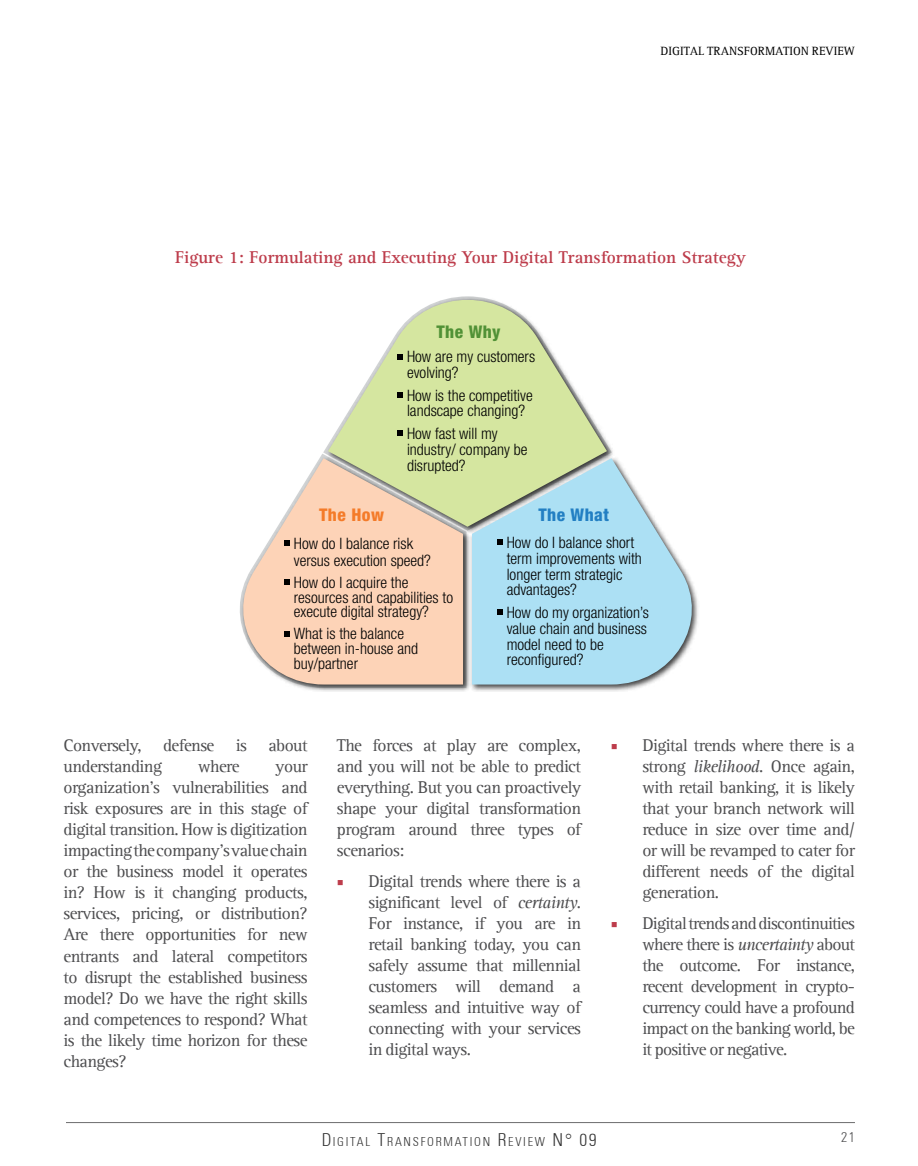
<style>
.page{position:relative;width:918px;height:1166px;background:#fff}
.page>*{position:absolute;margin:0;border:0;box-sizing:border-box;transform-origin:0 0}
.t1{font:17.5px/21px "Agfa Rotis Serif";letter-spacing:-.03em;color:#4d4d4f;text-align:justify}
.t2{font:700 17.5px "Agfa Rotis Serif";color:#bd3c4b}
.t3{font:800 condensed 17.5px "Helvetica Neue";letter-spacing:.025em;color:#227fc3}
.t4{font:800 condensed 17.5px "Helvetica Neue";letter-spacing:.025em;color:#f47b29}
.t5{font:800 condensed 17.5px "Helvetica Neue";letter-spacing:.025em;color:#519136}
.t6{font:300 condensed 15.75px/15.8px "Helvetica Neue LT Std";color:#000}
.t7{font:300 condensed 14px "Univers";color:#4d4d4f}
.t8{font:300 condensed 12.25px "Univers";letter-spacing:.145em;color:#000}
.t9{font:12.25px "Agfa Rotis Serif";color:#000}
.s1{font-family:"Minion Pro";color:#bd3c4b}
.s2{font-style:italic}
.s3{font-size:17.5px}
</style>
<div class="page">
<hr style="left:66px;top:1122px;width:789px;height:1px;background:#0a0a0b">
<img style="left:292px;top:454px;width:175px;height:237px">
<svg style="left:240px;top:458px;width:223px;height:226px;fill:#fdd3b7"></svg>
<img style="left:323px;top:441px;width:290px;height:96px">
<svg style="left:328px;top:296px;width:279px;height:231px;fill:#d5e6a0"></svg>
<img style="left:467px;top:453px;width:181px;height:238px">
<svg style="left:472px;top:458px;width:226px;height:226px;background:#b9e0ea"></svg>
<svg style="left:398px;top:354px;width:5px;height:5px"></svg>
<svg style="left:398px;top:392px;width:5px;height:6px"></svg>
<svg style="left:398px;top:431px;width:5px;height:5px"></svg>
<svg style="left:498px;top:539px;width:5px;height:6px"></svg>
<svg style="left:498px;top:609px;width:5px;height:6px"></svg>
<svg style="left:285px;top:541px;width:5px;height:5px"></svg>
<svg style="left:285px;top:579px;width:5px;height:6px"></svg>
<svg style="left:285px;top:631px;width:5px;height:6px"></svg>
<p class="t9" style="left:660px;top:44px;width:196px">DIGITAL TRANSFORMATION REVIEW</p>
<p class="t2" style="left:175px;top:246px;width:572px">Figure 1: Formulating and Executing Your Digital Transformation Strategy</p>
<p class="t5" style="left:436px;top:320px;width:66px">The Why</p>
<p class="t6" style="left:407px;top:349px;width:130px">How are my customers evolving?</p>
<p class="t6" style="left:407px;top:387px;width:127px">How is the competitive landscape changing?</p>
<p class="t6" style="left:407px;top:426px;width:122px">How fast will my industry/ company be disrupted?</p>
<p class="t4" style="left:319px;top:503px;width:66px">The How</p>
<p class="t3" style="left:538px;top:503px;width:72px">The What</p>
<p class="t6" style="left:294px;top:535px;width:139px;line-height:16.6px">How do I balance risk versus execution speed?</p>
<p class="t6" style="left:294px;top:574px;width:161px;line-height:14.9px">How do I acquire the resources and capabilities to execute digital strategy?</p>
<p class="t6" style="left:294px;top:626px;width:126px;line-height:14.9px">What is the balance between in-house and buy/partner</p>
<p class="t6" style="left:507px;top:534px;width:137px">How do I balance short term improvements with longer term strategic advantages?</p>
<p class="t6" style="left:507px;top:604px;width:144px">How do my organization’s value chain and business model need to be reconfigured?</p>
<p class="t1" style="left:63px;top:735px;width:246px">Conversely, defense is about understanding</p>
<p class="t1" style="left:198px;top:756px;width:43px">where</p>
<p class="t1" style="left:63px;top:756px;width:246px;text-indent:212px">your organization’s vulnerabilities and risk exposures are in this stage of digital transition. How is digitization impacting the company’s value chain or the business model it operates in? How is it changing products, services, pricing, or distribution?<br>Are there opportunities for new entrants and lateral competitors to disrupt the established business model? Do we have the right skills and competences to respond? What is the likely time horizon for these changes?</p>
<p class="t1" style="left:337px;top:735px;width:246px">The forces at play are complex, and you will not be able to predict everything. But you can proactively shape your digital transformation program around three types of scenarios:</p>
<p class="t1" style="left:368px;top:871px;width:214px;text-indent:-32px"><span class="s1">■</span> Digital trends where there is a significant level of <span class="s2">certainty</span>.<br>For instance, if you are in retail banking today, you can safely assume that millennial customers will demand a seamless and intuitive way of connecting with your services in digital ways.</p>
<p class="t1" style="left:642px;top:735px;width:214px;text-indent:-32px"><span class="s1">■</span> Digital trends where there is a strong <span class="s2">likelihood</span>. Once again, with retail banking, it is likely that your branch network will reduce in size over time and/ or will be revamped to cater for different needs of the digital generation.</p>
<p class="t1" style="left:642px;top:913px;width:214px;text-indent:-32px"><span class="s1">■</span> Digital trends and discontinuities where there is <span class="s2">uncertainty</span> about the outcome. For instance, recent development in crypto&shy;currency could have a profound impact on the banking world, be it positive or negative.</p>
<p class="t8" style="left:321px;top:1134px;width:277px"><span class="s3">D</span>IGITAL <span class="s3">T</span>RANSFORMATION <span class="s3">R</span> EVIEW <span class="s3">N° 09</span></p>
<p class="t7" style="left:841px;top:1129px;width:15px">21</p>
</div>
